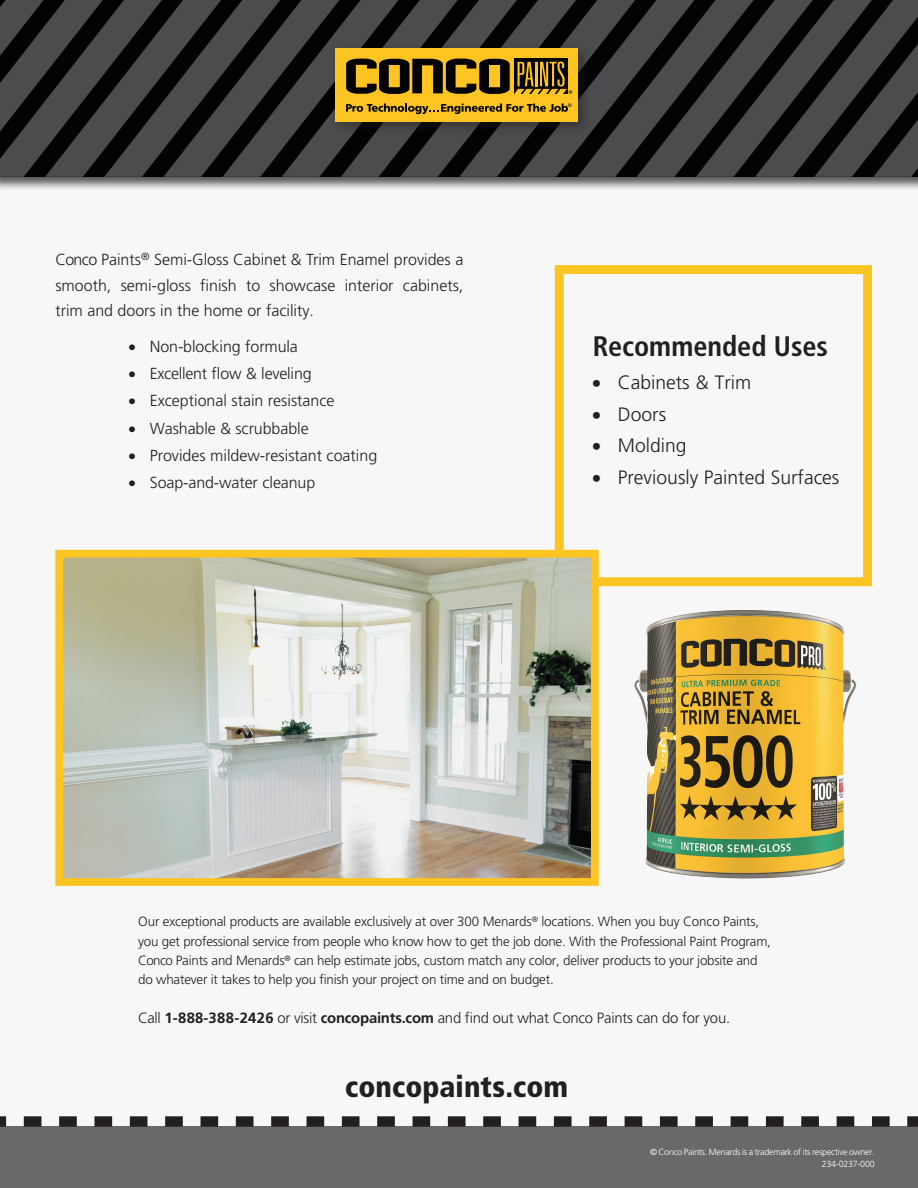
<style>
.page{position:relative;width:918px;height:1188px;background:#f7f7f8}
.page>*{position:absolute;margin:0;border:0;box-sizing:border-box;transform-origin:0 0}
.t1{font:900 condensed 29.7px "Frutiger";color:#231f20}
.t2{font:700 condensed 28.2px "Frutiger";color:#231f20}
.t3{font:300 19.35px "Frutiger";color:#231f20}
.t4{font:300 16.05px/25.2px "Frutiger";color:#231f20;text-align:justify}
.t5{font:300 14.85px "Frutiger";letter-spacing:-.015em;color:#231f20}
.t6{font:300 13.35px/19.4px "Frutiger";letter-spacing:-.015em;color:#231f20}
.t7{font:300 8.85px/12.8px "Frutiger";letter-spacing:-.025em;color:#fff;text-align:right}
.s1{font-weight:700}
.s2{font-family:"Frutiger LT Pro";font-weight:700}
</style>
<div class="page">
<div style="left:0;top:1127px;width:918px;height:61px;background:#69696c"></div>
<svg style="left:0;top:1116px;width:918px;height:11px"></svg>
<div style="left:0;top:0;width:918px;height:192px;background:#231f20;opacity:.75"></div>
<div style="left:555px;top:265px;width:317px;height:321px;border:9px solid #fec422"></div>
<img style="left:64px;top:559px;width:526px;height:318px">
<div style="left:55px;top:550px;width:544px;height:336px;border:8px solid #fec422"></div>
<img style="left:634px;top:610px;width:223px;height:269px">
<svg style="left:0;top:0;width:918px;height:177px;background:#3d3a2f"></svg>
<p class="t4" style="left:55px;top:247px;width:410px">Conco Paints<sup>®</sup> Semi-Gloss Cabinet &amp; Trim Enamel provides a smooth, semi-gloss finish to showcase interior cabinets, trim and doors in the home or facility.</p>
<p class="t4" style="left:128px;top:334px;width:171px">• Non-blocking formula</p>
<p class="t4" style="left:128px;top:361px;width:185px">• Excellent flow &amp; leveling</p>
<p class="t4" style="left:128px;top:388px;width:208px">• Exceptional stain resistance</p>
<p class="t4" style="left:128px;top:416px;width:182px">• Washable &amp; scrubbable</p>
<p class="t4" style="left:128px;top:443px;width:250px">• Provides mildew-resistant coating</p>
<p class="t4" style="left:128px;top:470px;width:188px">• Soap-and-water cleanup</p>
<p class="t2" style="left:593px;top:330px;width:237px">Recommended Uses</p>
<p class="t3" style="left:592px;top:371px;width:161px">• Cabinets &amp; Trim</p>
<p class="t3" style="left:592px;top:403px;width:76px">• Doors</p>
<p class="t3" style="left:592px;top:434px;width:96px">• Molding</p>
<p class="t3" style="left:592px;top:466px;width:249px">• Previously Painted Surfaces</p>
<p class="t6" style="left:138px;top:912px;width:634px">Our exceptional products are available exclusively at over 300 Menards<sup>®</sup> locations. When you buy Conco Paints, you get professional service from people who know how to get the job done. With the Professional Paint Program, Conco Paints and Menards<sup>®</sup> can help estimate jobs, custom match any color, deliver products to your jobsite and do whatever it takes to help you finish your project on time and on budget.</p>
<p class="t5" style="left:138px;top:1009px;width:594px">Call <span class="s1">1-888-3</span><span class="s2">8</span><span class="s1">8-2426</span> or visit <span class="s1">concopaints.com</span> and find out what Conco Paints can do for you.</p>
<p class="t1" style="left:345px;top:1069px;width:225px">concopaints.com</p>
<p class="t7" style="left:650px;top:1145px;width:226px">© Conco Paints. Menards is a trademark of its respective owner.<br>234-0237-000</p>
</div>
